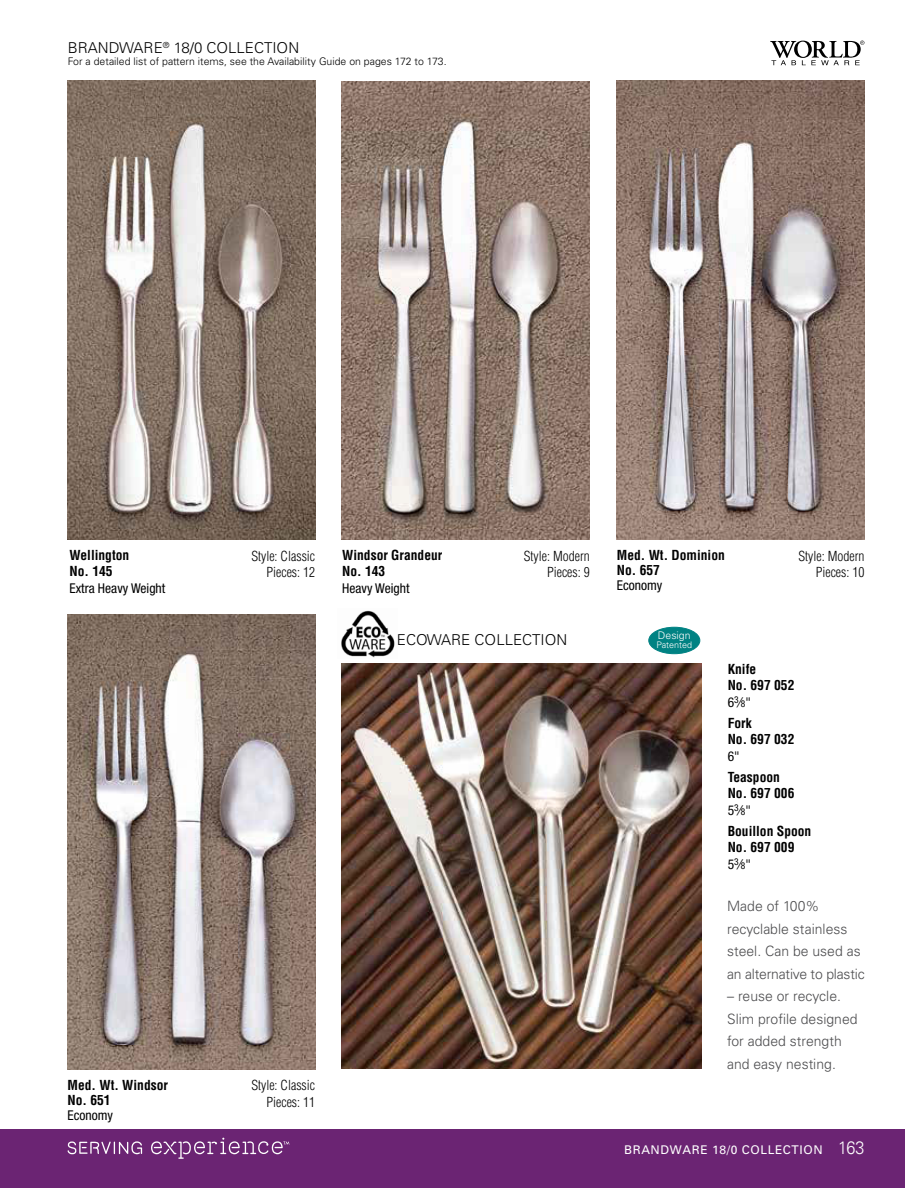
<style>
.page{position:relative;width:905px;height:1188px;background:#fff}
.page>*{position:absolute;margin:0;border:0;box-sizing:border-box;transform-origin:0 0}
.t1{font:300 15px "Univers";color:#000}
.t2{font:300 14.25px/22.5px "Univers";color:#4d4d4f}
.t3{font:700 condensed 13.5px/16.5px "Helvetica";color:#000}
.t4{font:300 condensed 13.5px/16.5px "Helvetica";color:#000;text-align:right}
.t5{font:condensed 13.5px "Helvetica Neue";color:#000}
.t6{font:12px "Univers";letter-spacing:.05em;color:#fff}
.t7{font:300 10.5px "Univers";color:#000}
.t8{font:300 10.5px "Univers";color:#fff}
.t9{font:300 9px "Univers";color:#fff}
.s1{font-size:9.45px}
.s2{font-weight:300;font-size:18px}
</style>
<div class="page">
<div style="left:0;top:1129px;width:904px;height:59px;background:#6b2473"></div>
<svg style="left:770px;top:41px;width:94px;height:24px"></svg>
<svg style="left:68px;top:1141px;width:74px;height:13px"></svg>
<svg style="left:151px;top:1138px;width:138px;height:21px"></svg>
<img style="left:341px;top:610px;width:54px;height:48px">
<img style="left:341px;top:663px;width:360px;height:406px">
<div style="left:648px;top:627px;width:51px;height:27px;background:#008283;border-radius:50%"></div>
<div style="left:648px;top:627px;width:52px;height:27px;border:1px solid #008283;border-radius:50%"></div>
<img style="left:342px;top:81px;width:247px;height:459px">
<img style="left:616px;top:81px;width:248px;height:459px">
<img style="left:68px;top:81px;width:247px;height:459px">
<img style="left:68px;top:614px;width:247px;height:456px">
<p class="t1" style="left:68px;top:38px;width:233px">BRANDWARE<sup>®</sup> 18/0 COLLECTION</p>
<p class="t7" style="left:68px;top:55px;width:380px">For a detailed list of pattern items, see the Availability Guide on pages 172 to 173.</p>
<p class="t3" style="left:69px;top:546px;width:61px">Wellington<br>No. 145</p>
<p class="t5" style="left:69px;top:580px;width:97px">Extra Heavy Weight</p>
<p class="t4" style="left:251px;top:548px;width:65px">Style: Classic<br>Pieces: 12</p>
<p class="t3" style="left:342px;top:546px;width:102px">Windsor Grandeur<br>No. 143</p>
<p class="t5" style="left:342px;top:580px;width:69px">Heavy Weight</p>
<p class="t4" style="left:524px;top:548px;width:67px">Style: Modern<br>Pieces: 9</p>
<p class="t3" style="left:616px;top:547px;width:109px;line-height:15px">Med. Wt. Dominion<br>No. 657</p>
<p class="t5" style="left:616px;top:577px;width:47px">Economy</p>
<p class="t1" style="left:397px;top:631px;width:172px">ECOWARE COLLECTION</p>
<p class="t8" style="left:658px;top:629px;width:34px">Design</p>
<p class="t9" style="left:656px;top:640px;width:37px">Patented</p>
<p class="t4" style="left:798px;top:548px;width:67px">Style: Modern<br>Pieces: 10</p>
<p class="t3" style="left:727px;top:660px;width:68px">Knife<br>No. 697 052</p>
<p class="t5" style="left:727px;top:694px;width:25px">6<sup>3</sup>⁄<span class="s1">8</span>"</p>
<p class="t3" style="left:727px;top:714px;width:68px">Fork<br>No. 697 032</p>
<p class="t5" style="left:727px;top:748px;width:13px">6"</p>
<p class="t3" style="left:727px;top:768px;width:68px">Teaspoon<br>No. 697 006</p>
<p class="t5" style="left:727px;top:802px;width:25px">5<sup>3</sup>⁄<span class="s1">8</span>"</p>
<p class="t3" style="left:727px;top:822px;width:85px">Bouillon Spoon<br>No. 697 009</p>
<p class="t5" style="left:727px;top:856px;width:25px">5<sup>3</sup>⁄<span class="s1">8</span>"</p>
<p class="t3" style="left:68px;top:1078px;width:102px;line-height:15px">Med. Wt. Windsor<br>No. 651</p>
<p class="t5" style="left:68px;top:1108px;width:47px">Economy</p>
<p class="t4" style="left:251px;top:1077px;width:65px">Style: Classic<br>Pieces: 11</p>
<p class="t2" style="left:727px;top:895px;width:139px">Made of 100% recyclable stainless steel. Can be used as an alternative to plastic</p>
<p class="t2" style="left:727px;top:985px;width:132px">– reuse or recycle.<br>Slim profile designed for added strength and easy nesting.</p>
<p class="t6" style="left:624px;top:1142px;width:242px">BRANDWARE 18/0 COLLECTION <span class="s2">163</span></p>
</div>
